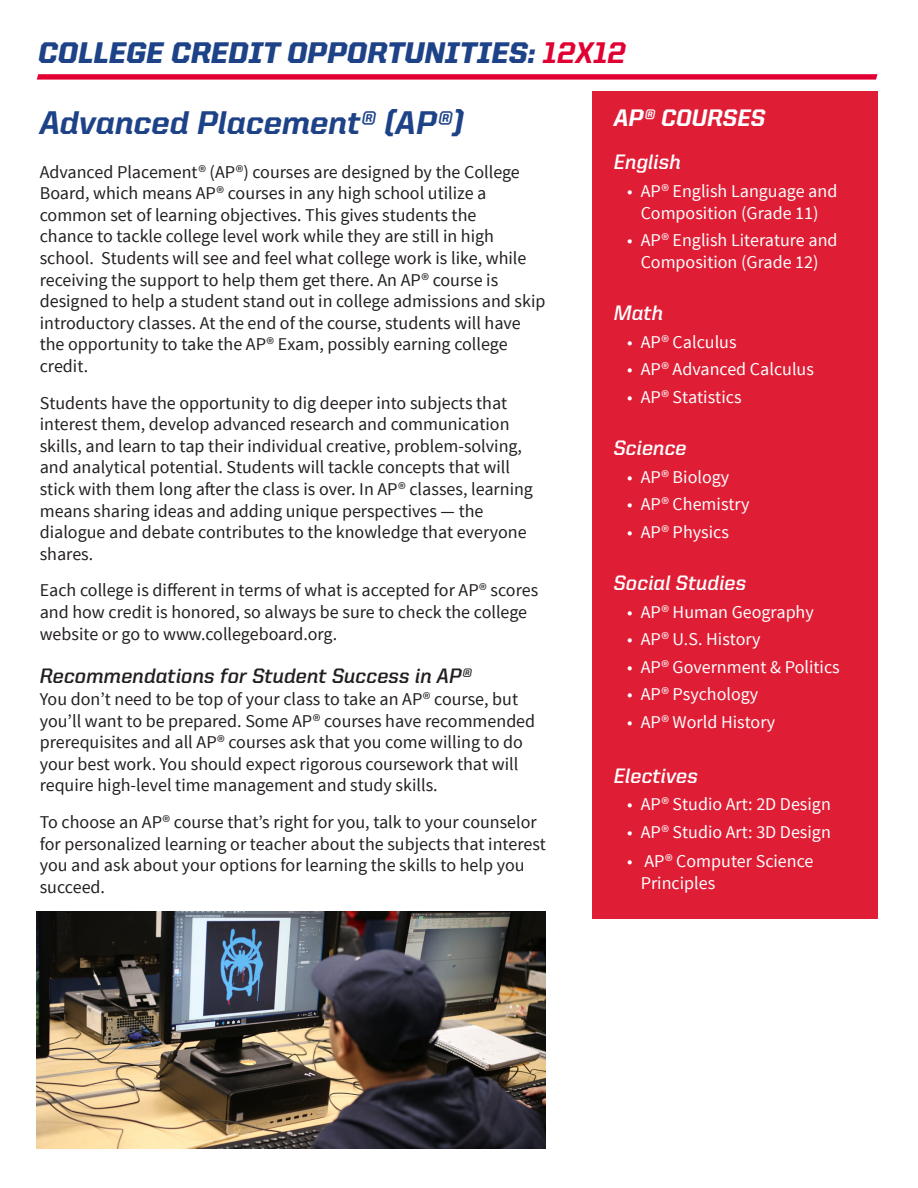
<style>
.page{position:relative;width:918px;height:1188px;background:#fff}
.page>*{position:absolute;margin:0;border:0;box-sizing:border-box;transform-origin:0 0}
.Title_1{font:800 33px "United Italic Reg";color:#1e4288}
.Header_Text{font:900 30px "United Italic Reg";color:#1e4288}
.Subtitle{font:800 24px "United Italic Reg";color:#fff}
.Subtitle-2{font:700 21px "United Italic Reg";color:#fff}
.Subtitle-3{font:700 21px "United Italic Reg";color:#231f20}
.t1{font:18px/21.6px "Source Sans Pro";color:#231f20}
.t2{font:18px/21.6px "Source Sans Pro";color:#fff;text-align:center}
.s1{font-weight:800;color:#e00031}
</style>
<div class="page">
<svg style="left:37px;top:74px;width:841px;height:6px;background:#e21945"></svg>
<div style="left:592px;top:91px;width:285px;height:828px;background:#df1d35"></div>
<img style="left:37px;top:911px;width:509px;height:237px">
<p class="Header_Text" style="left:38px;top:36px;width:589px">COLLEGE CREDIT OPPORTUNITIES: <span class="s1">12X12</span></p>
<p class="Title_1" style="left:40px;top:105px;width:426px">Advanced Placement® (AP®)</p>
<p class="t1" style="left:40px;top:161px;width:507px">Advanced Placement® (AP®) courses are designed by the College Board, which means AP® courses in any high school utilize a common set of learning objectives. This gives students the<br>chance to tackle college level work while they are still in high school. Students will see and feel what college work is like, while receiving the support to help them get there. An AP® course is designed to help a student stand out in college admissions and skip introductory classes. At the end of the course, students will have the opportunity to take the AP® Exam, possibly earning college credit.</p>
<p class="t1" style="left:40px;top:392px;width:495px">Students have the opportunity to dig deeper into subjects that interest them, develop advanced research and communication skills, and learn to tap their individual creative, problem-solving, and analytical potential. Students will tackle concepts that will stick with them long after the class is over. In AP® classes, learning means sharing ideas and adding unique perspectives — the dialogue and debate contributes to the knowledge that everyone shares.</p>
<p class="t1" style="left:40px;top:580px;width:500px">Each college is different in terms of what is accepted for AP® scores and how credit is honored, so always be sure to check the college website or go to www.collegeboard.org.</p>
<p class="Subtitle-3" style="left:40px;top:665px;width:434px">Recommendations for Student Success in AP®</p>
<p class="t1" style="left:40px;top:688px;width:497px">You don’t need to be top of your class to take an AP® course, but you’ll want to be prepared. Some AP® courses have recommended prerequisites and all AP® courses ask that you come willing to do your best work. You should expect rigorous coursework that will require high-level time management and study skills.</p>
<p class="t1" style="left:40px;top:811px;width:508px">To choose an AP® course that’s right for you, talk to your counselor for personalized learning or teacher about the subjects that interest you and ask about your options for learning the skills to help you succeed.</p>
<p class="Subtitle" style="left:614px;top:105px;width:153px">AP® COURSES</p>
<p class="Subtitle-2" style="left:614px;top:151px;width:69px">English</p>
<p class="t2" style="left:627px;top:181px;width:212px">• AP® English Language and<br>Composition (Grade 11)</p>
<p class="t2" style="left:627px;top:230px;width:212px">• AP® English Literature and<br>Composition (Grade 12)</p>
<p class="Subtitle-2" style="left:614px;top:302px;width:51px">Math</p>
<p class="t2" style="left:627px;top:331px;width:111px">• AP® Calculus</p>
<p class="t2" style="left:627px;top:359px;width:188px">• AP® Advanced Calculus</p>
<p class="t2" style="left:627px;top:386px;width:116px">• AP® Statistics</p>
<p class="Subtitle-2" style="left:614px;top:437px;width:75px">Science</p>
<p class="t2" style="left:627px;top:466px;width:103px">• AP® Biology</p>
<p class="t2" style="left:627px;top:494px;width:124px">• AP® Chemistry</p>
<p class="t2" style="left:627px;top:521px;width:103px">• AP® Physics</p>
<p class="Subtitle-2" style="left:614px;top:572px;width:134px">Social Studies</p>
<p class="t2" style="left:627px;top:601px;width:188px">• AP® Human Geography</p>
<p class="t2" style="left:627px;top:629px;width:135px">• AP® U.S. History</p>
<p class="t2" style="left:627px;top:656px;width:214px">• AP® Government &amp; Politics</p>
<p class="t2" style="left:627px;top:684px;width:133px">• AP® Psychology</p>
<p class="t2" style="left:627px;top:712px;width:150px">• AP® World History</p>
<p class="Subtitle-2" style="left:614px;top:764px;width:86px">Electives</p>
<p class="t2" style="left:627px;top:794px;width:205px">• AP® Studio Art: 2D Design</p>
<p class="t2" style="left:627px;top:821px;width:205px">• AP® Studio Art: 3D Design</p>
<p class="t2" style="left:641px;top:850px;width:174px;text-align:left;text-indent:-14px">• AP® Computer Science<br>Principles</p>
</div>
